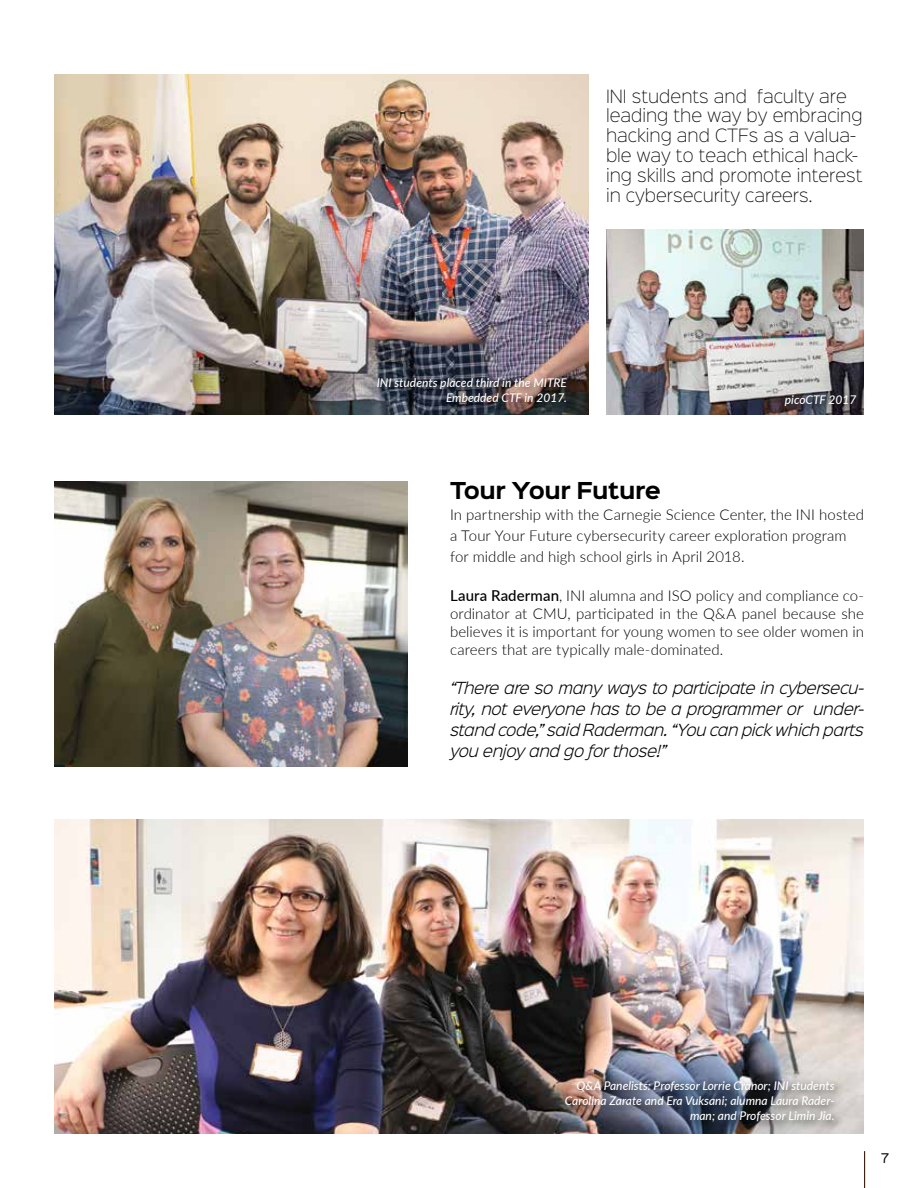
<style>
.page{position:relative;width:918px;height:1188px;background:#fff}
.page>*{position:absolute;margin:0;border:0;box-sizing:border-box;transform-origin:0 0}
.t1{font:700 21px "Sinkin Sans 700";letter-spacing:-.02em;color:#000}
.t2{font:16.5px/19.8px "Sinkin Sans 200 X Light";color:#000}
.t3{font:300 15px/18px "Lato";letter-spacing:.005em;color:#000}
.t4{font:italic 300 15px/21px "Sinkin Sans 300";letter-spacing:-.015em;color:#000;text-align:justify}
.t5{font:italic 500 12px/15px "Lato";color:#fff;text-align:right}
.t6{font:12px "Sinkin Sans 400";color:#000}
.s1{font-weight:500}
</style>
<div class="page">
<hr style="left:864px;top:1151px;width:1px;height:37px;background:#3a1d0d">
<img style="left:54px;top:74px;width:534px;height:340px">
<img style="left:606px;top:229px;width:258px;height:186px">
<div style="left:780px;top:391px;width:86px;height:25px;background:#000;opacity:.75"></div>
<div style="left:373px;top:374px;width:204px;height:39px;background:#000;opacity:.75"></div>
<img style="left:54px;top:482px;width:353px;height:284px">
<img style="left:54px;top:820px;width:810px;height:314px">
<div style="left:561px;top:1077px;width:284px;height:55px;background:#000;opacity:.75"></div>
<p class="t2" style="left:606px;top:85px;width:258px">INI students and faculty are leading the way by embracing hacking and CTFs as a valua&shy;ble way to teach ethical hack&shy;ing skills and promote interest in cybersecurity careers.</p>
<p class="t5" style="left:377px;top:375px;width:192px">INI students placed third in the MITRE<br>Embedded CTF in 2017.</p>
<p class="t5" style="left:785px;top:392px;width:73px">picoCTF 2017</p>
<h1 class="t1" style="left:450px;top:479px;width:213px">Tour Your Future</h1>
<p class="t3" style="left:450px;top:503px;width:416px;line-height:21px">In partnership with the Carnegie Science Center, the INI hosted a Tour Your Future cybersecurity career exploration program for middle and high school girls in April 2018.</p>
<p class="t3" style="left:450px;top:586px;width:415px;text-align:justify"><span class="s1">Laura Raderman</span>, INI alumna and ISO policy and compliance co&shy;ordinator at CMU, participated in the Q&amp;A panel because she believes it is important for young women to see older women in careers that are typically male-dominated.</p>
<p class="t4" style="left:450px;top:676px;width:416px">“There are so many ways to participate in cybersecu&shy;rity, not everyone has to be a programmer or under&shy;stand code,” said Raderman. “You can pick which parts you enjoy and go for those!”</p>
<p class="t5" style="left:565px;top:1077px;width:271px">Q&amp;A Panelists: Professor Lorrie Cranor; INI students<br>Carolina Zarate and Era Vuksani; alumna Laura Rader&shy;man; and Professor Limin Jia.</p>
<p class="t6" style="left:881px;top:1148px;width:9px">7</p>
</div>
